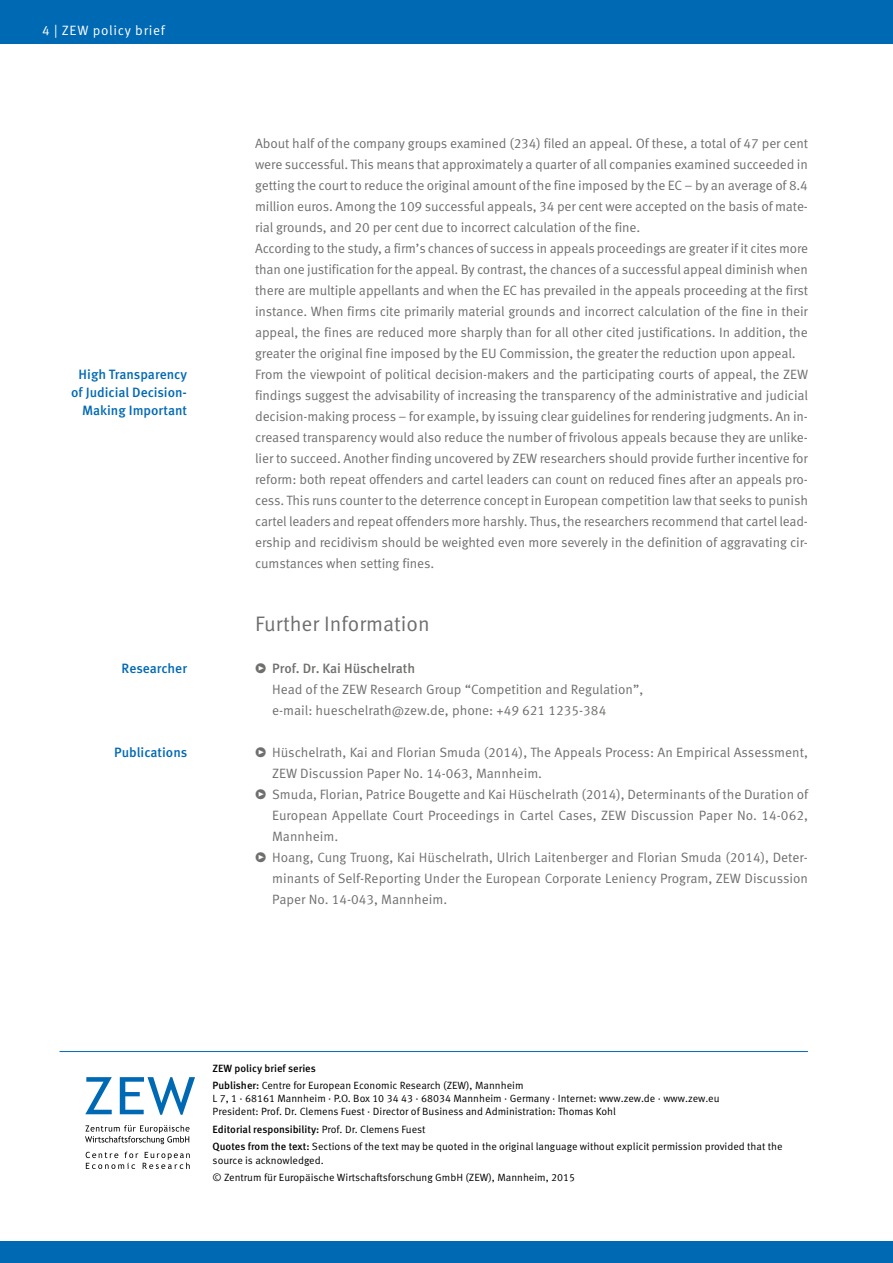
<style>
.page{position:relative;width:893px;height:1263px;background:#fff}
.page>*{position:absolute;margin:0;border:0;box-sizing:border-box;transform-origin:0 0}
.Subline{font:21px "Meta Pro";color:#6f6f6e}
.Fließtext{font:13.5px/21px "Meta Pro";letter-spacing:-.005em;color:#6f6f6e;text-align:justify}
.Marginalie{font:500 13.5px/18px "Meta Pro";color:#0069b4;text-align:right}
.t1{font:13.5px "Meta Pro";letter-spacing:.05em;color:#fff}
.t2{font:10.5px/13.2px "Meta Pro";color:#000}
.t3{font:500 10.5px "Meta Pro";color:#000}
.s1{font-weight:500}
.s2{font-weight:400}
</style>
<div class="page">
<div style="left:0;top:1242px;width:893px;height:21px;background:#0069b4"></div>
<div style="left:0;top:0;width:893px;height:43px;background:#0069b4"></div>
<hr style="left:60px;top:1051px;width:748px;height:1px;background:#0069b4">
<svg style="left:86px;top:1152px;width:104px;height:17px"></svg>
<svg style="left:85px;top:1077px;width:27px;height:37px"></svg>
<svg style="left:120px;top:1077px;width:75px;height:38px"></svg>
<svg style="left:85px;top:1125px;width:105px;height:19px"></svg>
<p class="t1" style="left:38px;top:21px;width:117px">4 | ZEWpolicybrief</p>
<p class="t1" style="left:42px;top:21px;width:124px">4 | ZEW policy brief</p>
<p class="Marginalie" style="left:71px;top:366px;width:118px">High Transparency of Judicial Decision-<br>Making Important</p>
<p class="Marginalie" style="left:122px;top:660px;width:67px">Researcher</p>
<p class="Marginalie" style="left:114px;top:744px;width:74px">Publications</p>
<p class="Fließtext" style="left:255px;top:133px;width:554px">About half of the company groups examined (234) filed an appeal. Of these, a total of 47 per cent were successful. This means that approximately a quarter of all companies examined succeeded in getting the court to reduce the original amount of the fine imposed by the EC – by an average of 8.4 million euros. Among the 109 successful appeals, 34 per cent were accepted on the basis of mate&shy;rial grounds, and 20 per cent due to incorrect calculation of the fine.</p>
<p class="Fließtext" style="left:255px;top:238px;width:554px">According to the study, a firm’s chances of success in appeals proceedings are greater if it cites more than one justification for the appeal. By contrast, the chances of a successful appeal diminish when there are multiple appellants and when the EC has prevailed in the appeals proceeding at the first instance. When firms cite primarily material grounds and incorrect calculation of the fine in their appeal, the fines are reduced more sharply than for all other cited justifications. In addition, the greater the original fine imposed by the EU Commission, the greater the reduction upon appeal.</p>
<p class="Fließtext" style="left:255px;top:364px;width:554px">From the viewpoint of political decision-makers and the participating courts of appeal, the ZEW findings suggest the advisability of increasing the transparency of the administrative and judicial decision-making process – for example, by issuing clear guidelines for rendering judgments. An in&shy;creased transparency would also reduce the number of frivolous appeals because they are unlike&shy;lier to succeed. Another finding uncovered by ZEW researchers should provide further incentive for reform: both repeat offenders and cartel leaders can count on reduced fines after an appeals pro&shy;cess. This runs counter to the deterrence concept in European competition law that seeks to punish cartel leaders and repeat offenders more harshly. Thus, the researchers recommend that cartel lead&shy;ership and recidivism should be weighted even more severely in the definition of aggravating cir&shy;cumstances when setting fines.</p>
<p class="Subline" style="left:255px;top:610px;width:176px">Further Information</p>
<p class="Fließtext" style="left:272px;top:658px;width:373px;text-align:left;text-indent:-17px">ͮ <span class="s1">Prof. Dr. Kai Hüschelrath<br></span>Head of the ZEW Research Group “Competition and Regulation”, e-mail: hueschelrath@zew.de, phone: +49 621 1235-384</p>
<p class="Fließtext" style="left:272px;top:742px;width:537px;text-indent:-17px">ͮ Hüschelrath, Kai and Florian Smuda (2014), The Appeals Process: An Empirical Assessment,<br>ZEW Discussion Paper No. 14-063, Mannheim.</p>
<p class="Fließtext" style="left:272px;top:784px;width:538px;text-indent:-17px">ͮ Smuda, Florian, Patrice Bougette and Kai Hüschelrath (2014), Determinants of the Duration of European Appellate Court Proceedings in Cartel Cases, ZEW Discussion Paper No. 14-062, Mannheim.</p>
<p class="Fließtext" style="left:272px;top:847px;width:537px;text-indent:-17px">ͮ Hoang, Cung Truong, Kai Hüschelrath, Ulrich Laitenberger and Florian Smuda (2014), Deter&shy;minants of Self-Reporting Under the European Corporate Leniency Program, ZEW Discussion Paper No. 14-043, Mannheim.</p>
<p class="t3" style="left:213px;top:1061px;width:105px">ZEW policy brief series</p>
<p class="t2" style="left:213px;top:1079px;width:508px"><span class="s1">Publisher:</span> Centre for European Economic Research (ZEW), Mannheim<br>L 7, 1 · 68161 Mannheim · P.O. Box 10 34 43 · 68034 Mannheim · Germany · Internet: www.zew.de · www.zew.eu<br>President: Prof. Dr. Clemens Fuest · Director of Business and Administration: Thomas Kohl</p>
<p class="t3" style="left:213px;top:1122px;width:214px">Editorial responsibility: <span class="s2">Prof. Dr. Clemens Fuest</span></p>
<p class="t2" style="left:213px;top:1140px;width:571px"><span class="s1">Quotes from the text:</span> Sections of the text may be quoted in the original language without explicit permission provided that the source is acknowledged.</p>
<p class="t2" style="left:213px;top:1171px;width:364px">© Zentrum für Europäische Wirtschaftsforschung GmbH (ZEW), Mannheim, 2015</p>
</div>
